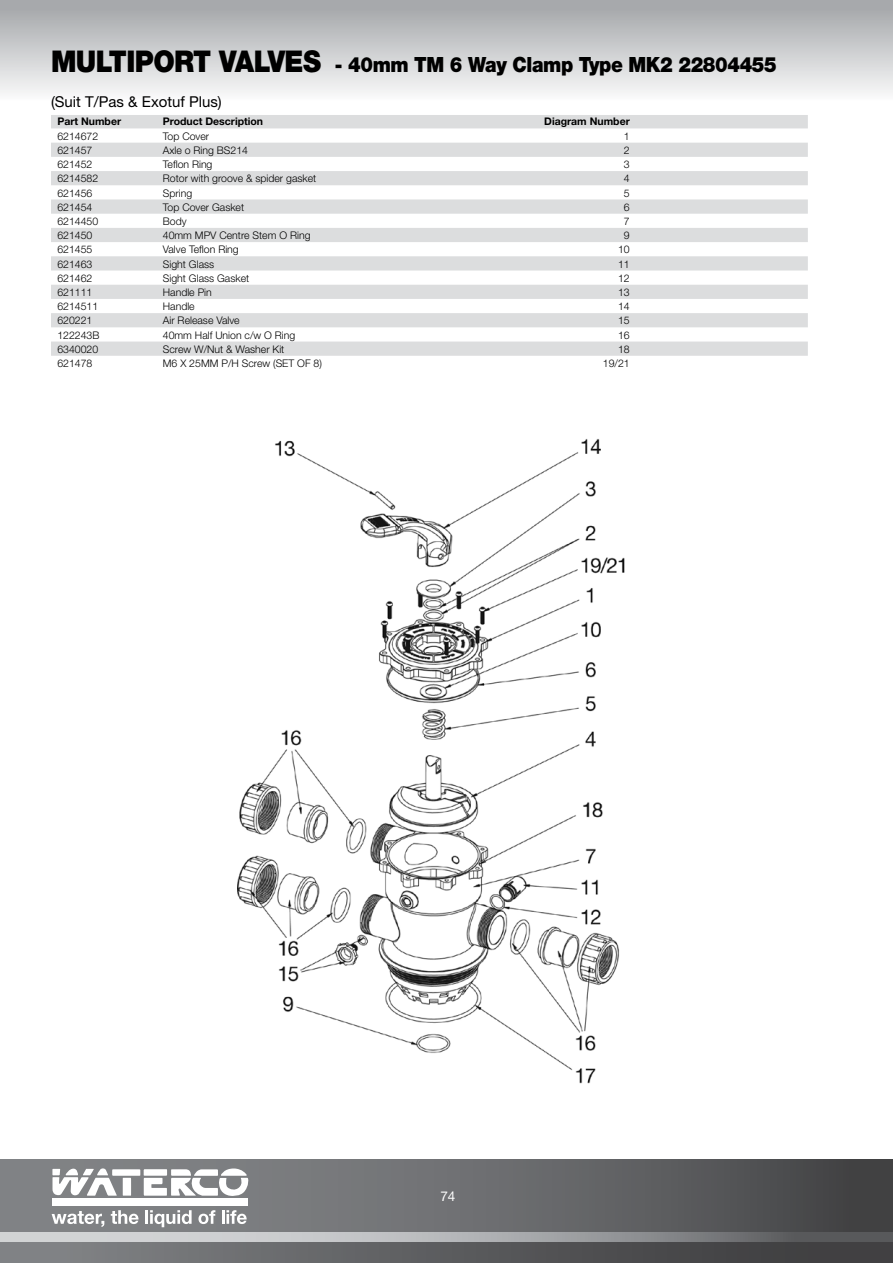
<style>
.page{position:relative;width:893px;height:1263px;background:#fff}
.page>*{position:absolute;margin:0;border:0;box-sizing:border-box;transform-origin:0 0}
.t1{font:900 21px "Helvetica Neue";letter-spacing:-.02em;color:#000;scale:.9 1}
.t2{font:15px "Helvetica Neue LT Std";color:#000}
.t3{font:13.5px "Helvetica Neue LT Std";color:#fff}
.t4{font:300 10.5px "Helvetica Neue";color:#000}
.t5{font:700 10.5px "Helvetica Neue LT Std";color:#000}
.s1{font-size:30px}
</style>
<div class="page">
<div style="left:0;top:0;width:893px;height:107px;background:linear-gradient(to bottom,#a0a2a5,#fff)"></div>
<div style="left:0;top:1160px;width:893px;height:103px;background:linear-gradient(to right,#8c8e91,#49494b)"></div>
<div style="left:0;top:1237px;width:893px;height:26px;background:linear-gradient(to right,#828487,#383739)"></div>
<svg style="left:0;top:1232px;width:893px;height:10px;background:#a6a7aa"></svg>
<svg style="left:52px;top:1168px;width:197px;height:29px"></svg>
<div style="left:52px;top:1198px;width:196px;height:7px;background:#fff"></div>
<svg style="left:52px;top:1211px;width:52px;height:16px"></svg>
<svg style="left:111px;top:1210px;width:28px;height:14px"></svg>
<hr style="left:145px;top:1210px;width:3px;height:14px;background:#fff">
<svg style="left:150px;top:1210px;width:42px;height:17px"></svg>
<svg style="left:198px;top:1210px;width:17px;height:14px"></svg>
<svg style="left:222px;top:1210px;width:25px;height:14px"></svg>
<svg style="left:51px;top:115px;width:757px;height:241px;fill:#e0e1e2"></svg>
<img style="left:238px;top:439px;width:387px;height:645px">
<h1 class="t1" style="left:51px;top:52px;width:808px"><span class="s1">MULTIPORT VALVES</span> - 40mm TM 6 Way Clamp Type MK2 22804455</h1>
<h2 class="t2" style="left:51px;top:93px;width:172px">(Suit T/Pas &amp; Exotuf Plus)</h2>
<p class="t5" style="left:57px;top:115px;width:65px">Part Number</p>
<p class="t5" style="left:163px;top:115px;width:102px">Product Description</p>
<p class="t5" style="left:544px;top:115px;width:87px">Diagram Number</p>
<p class="t4" style="left:57px;top:130px;width:42px">6214672</p>
<p class="t4" style="left:163px;top:130px;width:48px">Top Cover</p>
<p class="t4" style="left:624px;top:130px;width:7px">1</p>
<p class="t4" style="left:57px;top:144px;width:37px">621457</p>
<p class="t4" style="left:163px;top:144px;width:87px">Axle o Ring BS214</p>
<p class="t4" style="left:624px;top:144px;width:7px">2</p>
<p class="t4" style="left:57px;top:158px;width:37px">621452</p>
<p class="t4" style="left:163px;top:158px;width:51px">Teflon Ring</p>
<p class="t4" style="left:624px;top:158px;width:7px">3</p>
<p class="t4" style="left:57px;top:172px;width:42px">6214582</p>
<p class="t4" style="left:163px;top:172px;width:155px">Rotor with groove &amp; spider gasket</p>
<p class="t4" style="left:624px;top:172px;width:7px">4</p>
<p class="t4" style="left:57px;top:186px;width:37px">621456</p>
<p class="t4" style="left:163px;top:186px;width:31px">Spring</p>
<p class="t4" style="left:624px;top:186px;width:7px">5</p>
<p class="t4" style="left:57px;top:201px;width:37px">621454</p>
<p class="t4" style="left:163px;top:201px;width:83px">Top Cover Gasket</p>
<p class="t4" style="left:624px;top:201px;width:7px">6</p>
<p class="t4" style="left:57px;top:215px;width:42px">6214450</p>
<p class="t4" style="left:163px;top:215px;width:25px">Body</p>
<p class="t4" style="left:624px;top:215px;width:7px">7</p>
<p class="t4" style="left:57px;top:229px;width:37px">621450</p>
<p class="t4" style="left:163px;top:229px;width:149px">40mm MPV Centre Stem O Ring</p>
<p class="t4" style="left:624px;top:229px;width:7px">9</p>
<p class="t4" style="left:57px;top:243px;width:37px">621455</p>
<p class="t4" style="left:163px;top:243px;width:77px">Valve Teflon Ring</p>
<p class="t4" style="left:618px;top:243px;width:13px">10</p>
<p class="t4" style="left:57px;top:257px;width:37px">621463</p>
<p class="t4" style="left:163px;top:257px;width:53px">Sight Glass</p>
<p class="t4" style="left:618px;top:257px;width:13px">11</p>
<p class="t4" style="left:57px;top:272px;width:37px">621462</p>
<p class="t4" style="left:163px;top:272px;width:88px">Sight Glass Gasket</p>
<p class="t4" style="left:618px;top:272px;width:13px">12</p>
<p class="t4" style="left:57px;top:286px;width:37px">621111</p>
<p class="t4" style="left:163px;top:286px;width:51px">Handle Pin</p>
<p class="t4" style="left:618px;top:286px;width:13px">13</p>
<p class="t4" style="left:57px;top:300px;width:42px">6214511</p>
<p class="t4" style="left:163px;top:300px;width:33px">Handle</p>
<p class="t4" style="left:618px;top:300px;width:13px">14</p>
<p class="t4" style="left:57px;top:314px;width:37px">620221</p>
<p class="t4" style="left:163px;top:314px;width:78px">Air Release Valve</p>
<p class="t4" style="left:618px;top:314px;width:13px">15</p>
<p class="t4" style="left:57px;top:328px;width:44px">122243B</p>
<p class="t4" style="left:163px;top:328px;width:134px">40mm Half Union c/w O Ring</p>
<p class="t4" style="left:618px;top:328px;width:13px">16</p>
<p class="t4" style="left:57px;top:343px;width:42px">6340020</p>
<p class="t4" style="left:163px;top:343px;width:123px">Screw W/Nut &amp; Washer Kit</p>
<p class="t4" style="left:618px;top:343px;width:13px">18</p>
<p class="t4" style="left:57px;top:357px;width:37px">621478</p>
<p class="t4" style="left:163px;top:357px;width:161px">M6 X 25MM P/H Screw (SET OF 8)</p>
<p class="t4" style="left:603px;top:357px;width:28px">19/21</p>
<p class="t3" style="left:440px;top:1188px;width:17px">74</p>
</div>
